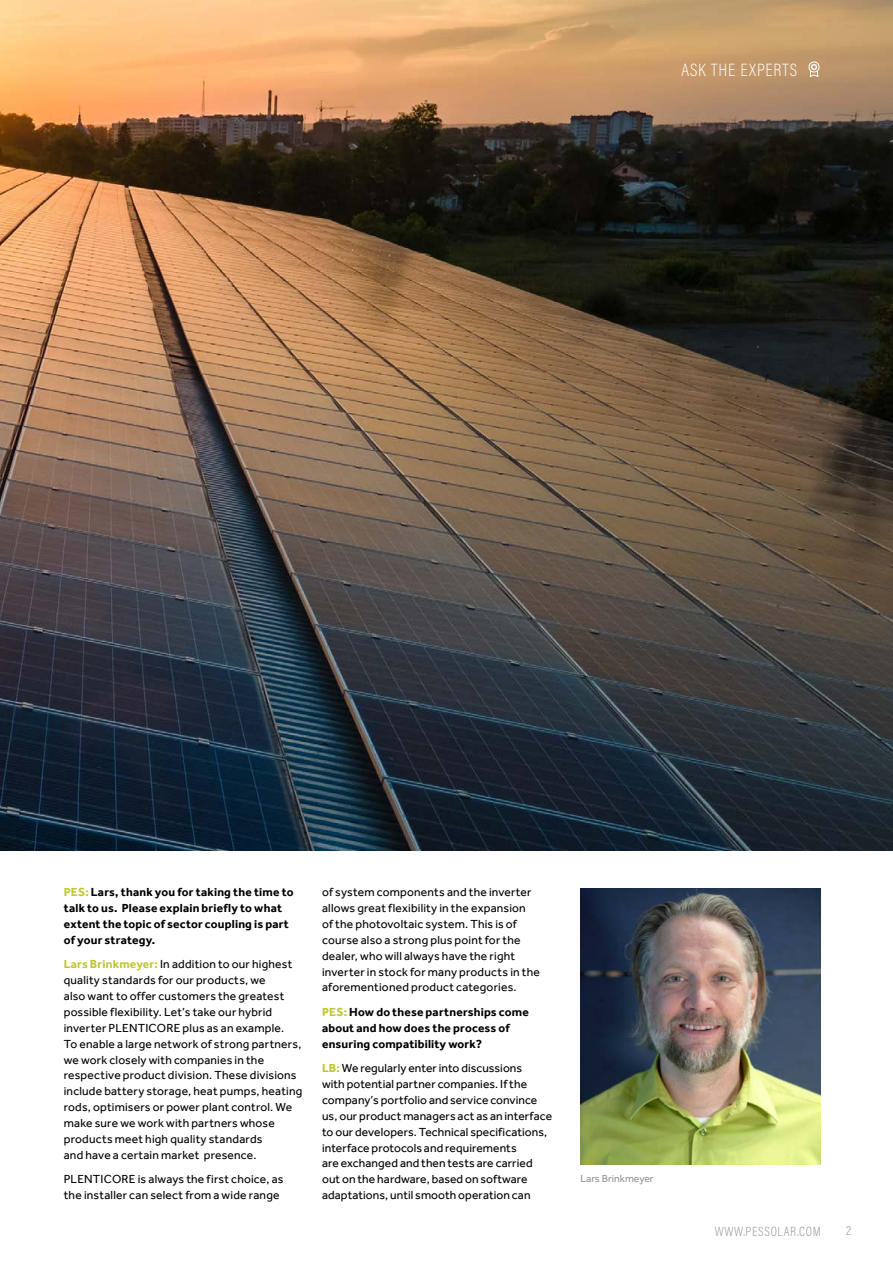
<style>
.page{position:relative;width:893px;height:1263px;background:#fff}
.page>*{position:absolute;margin:0;border:0;box-sizing:border-box;transform-origin:0 0}
.t1{font:200 18px "Acumin Pro Cond";letter-spacing:.06em;color:#fff}
.t2{font:200 13.5px "Acumin Pro Cond";letter-spacing:.05em;color:#939598}
.t3{font:12px/15.9px "Effra";letter-spacing:.015em;color:#000}
.t4{font:700 12px/15.9px "Effra";letter-spacing:.015em;color:#000}
.t5{font:10.5px "Effra";color:#939598}
.s1{color:#bec731}
.s2{font-weight:700;color:#bec731}
</style>
<div class="page">
<img style="left:0;top:0;width:893px;height:850px">
<div style="left:809px;top:62px;width:10px;height:10px;border:1px solid #fff;border-radius:50%"></div>
<svg style="left:809px;top:63px;width:10px;height:15px"></svg>
<img style="left:580px;top:888px;width:241px;height:276px">
<h1 class="t1" style="left:681px;top:59px;width:117px">ASK THE EXPERTS</h1>
<p class="t4" style="left:64px;top:885px;width:231px"><span class="s1">PES:</span> Lars, thank you for taking the time to talk to us. Please explain briefly to what extent the topic of sector coupling is part of your strategy.</p>
<p class="t3" style="left:64px;top:957px;width:240px"><span class="s2">Lars Brinkmeyer:</span> In addition to our highest quality standards for our products, we<br>also want to offer customers the greatest possible flexibility. Let’s take our hybrid inverter PLENTICORE plus as an example.<br>To enable a large network of strong partners, we work closely with companies in the respective product division. These divisions include battery storage, heat pumps, heating rods, optimisers or power plant control. We make sure we work with partners whose products meet high quality standards<br>and have a certain market presence.</p>
<p class="t3" style="left:64px;top:1172px;width:221px">PLENTICORE is always the first choice, as the installer can select from a wide range</p>
<p class="t3" style="left:322px;top:885px;width:219px">of system components and the inverter allows great flexibility in the expansion<br>of the photovoltaic system. This is of course also a strong plus point for the dealer, who will always have the right inverter in stock for many products in the aforementioned product categories.</p>
<p class="t4" style="left:322px;top:1005px;width:208px"><span class="s1">PES:</span> How do these partnerships come about and how does the process of ensuring compatibility work?</p>
<p class="t3" style="left:322px;top:1061px;width:232px"><span class="s2">LB:</span> We regularly enter into discussions<br>with potential partner companies. If the company’s portfolio and service convince us, our product managers act as an interface to our developers. Technical specifications, interface protocols and requirements<br>are exchanged and then tests are carried out on the hardware, based on software adaptations, until smooth operation can</p>
<p class="t5" style="left:580px;top:1174px;width:75px">Lars Brinkmeyer</p>
<p class="t2" style="left:715px;top:1224px;width:107px">WWW.PESSOLAR.COM</p>
<p class="t2" style="left:846px;top:1223px;width:7px">2</p>
</div>
